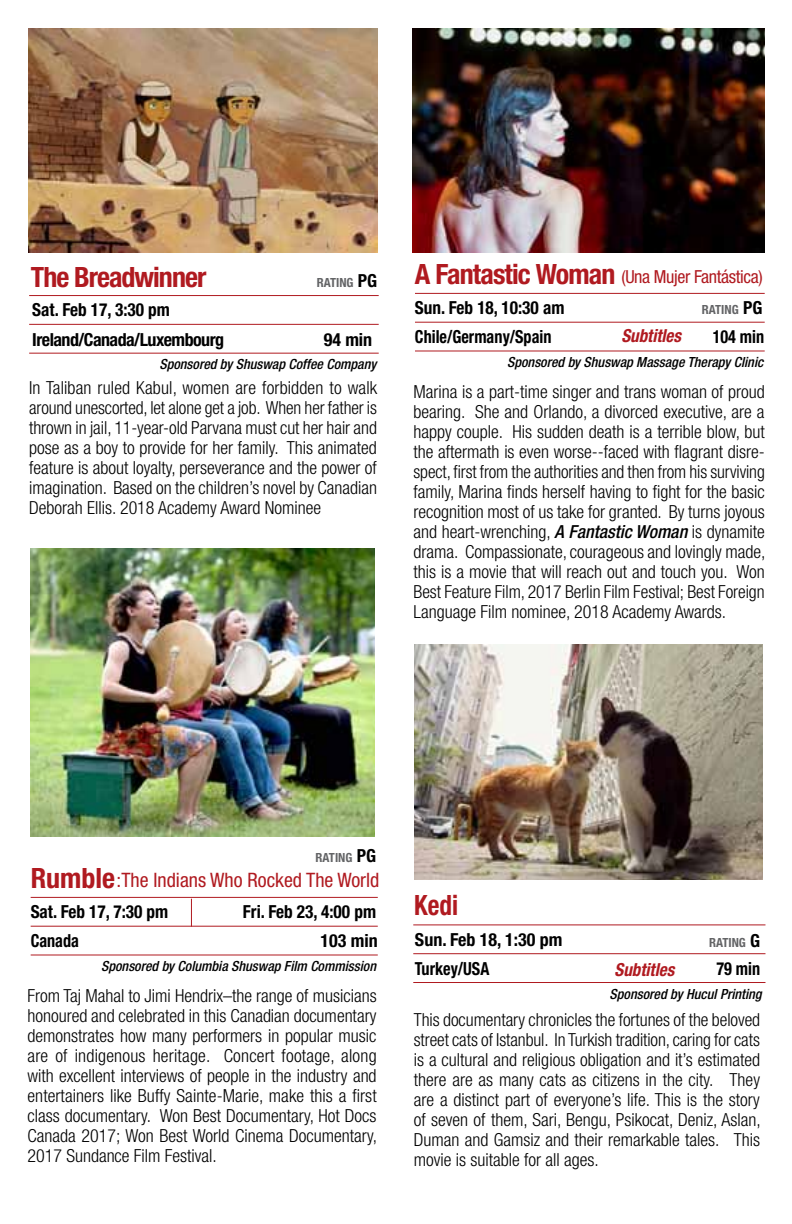
<style>
.page{position:relative;width:792px;height:1224px;background:#fff}
.page>*{position:absolute;margin:0;border:0;box-sizing:border-box;transform-origin:0 0}
.t1{font:700 condensed 28px "Helvetica Neue";letter-spacing:-.03em;color:#b01a20}
.t2{font:700 condensed 28px "Helvetica Neue";letter-spacing:-.03em;color:#b01a20;scale:.9 1}
.t3{font:condensed 20px "Helvetica Neue";color:#b01a20}
.t4{font:300 condensed 18px/20px "Helvetica Neue";color:#000;text-align:justify}
.t5{font:700 condensed 18px/29.2px "Helvetica Neue";color:#000;scale:.96 1}
.t6{font:700 condensed 18px/29.2px "Helvetica Neue";letter-spacing:-.03em;color:#000;scale:.96 1}
.t7{font:700 condensed 18px/29.2px "Helvetica Neue";color:#000}
.t8{font:condensed 18px "Helvetica Neue";letter-spacing:-.02em;color:#b01a20}
.t9{font:italic 700 condensed 18px "Helvetica Neue";color:#b01a20;scale:.95 1}
.t10{font:700 condensed 18px "Helvetica Neue";color:#000;scale:.9 1}
.t11{font:italic 500 condensed 14px "Helvetica Neue";color:#000}
.t12{font:700 condensed 12.6px "Helvetica Neue";color:#636466}
.s1{font-size:18px;color:#000}
.s2{font-weight:500;font-style:italic}
</style>
<div class="page">
<hr style="left:415px;top:293px;width:350px;height:1px;background:#b01a20">
<hr style="left:415px;top:322px;width:350px;height:1px;background:#b01a20">
<hr style="left:415px;top:350px;width:350px;height:1px;background:#b01a20">
<hr style="left:29px;top:295px;width:350px;height:1px;background:#b01a20">
<hr style="left:29px;top:324px;width:350px;height:1px;background:#b01a20">
<hr style="left:29px;top:353px;width:350px;height:1px;background:#b01a20">
<hr style="left:413px;top:924px;width:352px;height:1px;background:#b01a20">
<hr style="left:413px;top:953px;width:352px;height:1px;background:#b01a20">
<hr style="left:413px;top:982px;width:352px;height:1px;background:#b01a20">
<img style="left:28px;top:28px;width:350px;height:224px">
<img style="left:413px;top:28px;width:352px;height:224px">
<img style="left:414px;top:644px;width:348px;height:235px">
<img style="left:30px;top:548px;width:345px;height:288px">
<hr style="left:31px;top:897px;width:347px;height:1px;background:#b01a20">
<hr style="left:31px;top:926px;width:347px;height:1px;background:#b01a20">
<hr style="left:31px;top:954px;width:347px;height:1px;background:#b01a20">
<svg style="left:191px;top:899px;width:1px;height:28px"></svg>
<h1 class="t1" style="left:31px;top:260px;width:177px">The Breadwinner</h1>
<p class="t12" style="left:317px;top:275px;width:62px">RATING <span class="s1">PG</span></p>
<p class="t6" style="left:32px;top:295px;width:201px">Sat. Feb 17, 3:30 pm<br>Ireland/Canada/Luxembourg</p>
<p class="t7" style="left:324px;top:324px;width:50px">94 min</p>
<p class="t11" style="left:159px;top:356px;width:219px">Sponsored by Shuswap Coffee Company</p>
<p class="t4" style="left:29px;top:378px;width:350px">In Taliban ruled Kabul, women are forbidden to walk around unescorted, let alone get a job. When her father is thrown in jail, 11-year-old Parvana must cut her hair and pose as a boy to provide for her family. This animated feature is about loyalty, perseverance and the power of imagination. Based on the children’s novel by Canadian Deborah Ellis. 2018 Academy Award Nominee</p>
<h1 class="t1" style="left:415px;top:258px;width:202px">A Fantastic Woman</h1>
<p class="t8" style="left:621px;top:266px;width:143px">(Una Mujer Fantástica)</p>
<p class="t5" style="left:415px;top:293px;width:157px">Sun. Feb 18, 10:30 am<br>Chile/Germany/Spain</p>
<p class="t9" style="left:621px;top:324px;width:64px">Subtitles</p>
<p class="t12" style="left:702px;top:302px;width:62px">RATING <span class="s1">PG</span></p>
<p class="t10" style="left:713px;top:326px;width:59px">104 min</p>
<p class="t11" style="left:507px;top:353px;width:258px">Sponsored by Shuswap Massage Therapy Clinic</p>
<p class="t4" style="left:414px;top:381px;width:353px">Marina is a part-time singer and trans woman of proud bearing. She and Orlando, a divorced executive, are a happy couple. His sudden death is a terrible blow, but the aftermath is even worse--faced with flagrant disre&shy;spect, first from the authorities and then from his surviving family, Marina finds herself having to fight for the basic recognition most of us take for granted. By turns joyous and heart-wrenching, <span class="s2">A Fantastic Woman</span> is dynamite drama. Compassionate, courageous and lovingly made, this is a movie that will reach out and touch you. Won Best Feature Film, 2017 Berlin Film Festival; Best Foreign Language Film nominee, 2018 Academy Awards.</p>
<p class="t12" style="left:316px;top:850px;width:62px">RATING <span class="s1">PG</span></p>
<h1 class="t1" style="left:31px;top:862px;width:86px">Rumble</h1>
<p class="t3" style="left:117px;top:868px;width:264px">:The Indians Who Rocked The World</p>
<p class="t5" style="left:31px;top:897px;width:145px">Sat. Feb 17, 7:30 pm</p>
<p class="t5" style="left:243px;top:897px;width:140px">Fri. Feb 23, 4:00 pm</p>
<p class="t10" style="left:31px;top:930px;width:55px">Canada</p>
<p class="t7" style="left:321px;top:926px;width:59px">103 min</p>
<p class="t11" style="left:101px;top:957px;width:277px">Sponsored by Columbia Shuswap Film Commission</p>
<p class="t4" style="left:28px;top:985px;width:351px">From Taj Mahal to Jimi Hendrix–the range of musicians honoured and celebrated in this Canadian documentary demonstrates how many performers in popular music are of indigenous heritage. Concert footage, along with excellent interviews of people in the industry and entertainers like Buffy Sainte-Marie, make this a first class documentary. Won Best Documentary, Hot Docs Canada 2017; Won Best World Cinema Documentary, 2017 Sundance Film Festival.</p>
<h1 class="t2" style="left:414px;top:888px;width:50px">Kedi</h1>
<p class="t7" style="left:415px;top:925px;width:149px">Sun. Feb 18, 1:30 pm<br>Turkey/USA</p>
<p class="t9" style="left:614px;top:959px;width:64px">Subtitles</p>
<p class="t12" style="left:709px;top:934px;width:53px">RATING <span class="s1">G</span></p>
<p class="t10" style="left:717px;top:958px;width:50px">79 min</p>
<p class="t11" style="left:610px;top:985px;width:154px">Sponsored by Hucul Printing</p>
<p class="t4" style="left:414px;top:1010px;width:349px">This documentary chronicles the fortunes of the beloved street cats of Istanbul. In Turkish tradition, caring for cats is a cultural and religious obligation and it’s estimated there are as many cats as citizens in the city. They are a distinct part of everyone’s life. This is the story of seven of them, Sari, Bengu, Psikocat, Deniz, Aslan, Duman and Gamsiz and their remarkable tales. This movie is suitable for all ages.</p>
</div>
